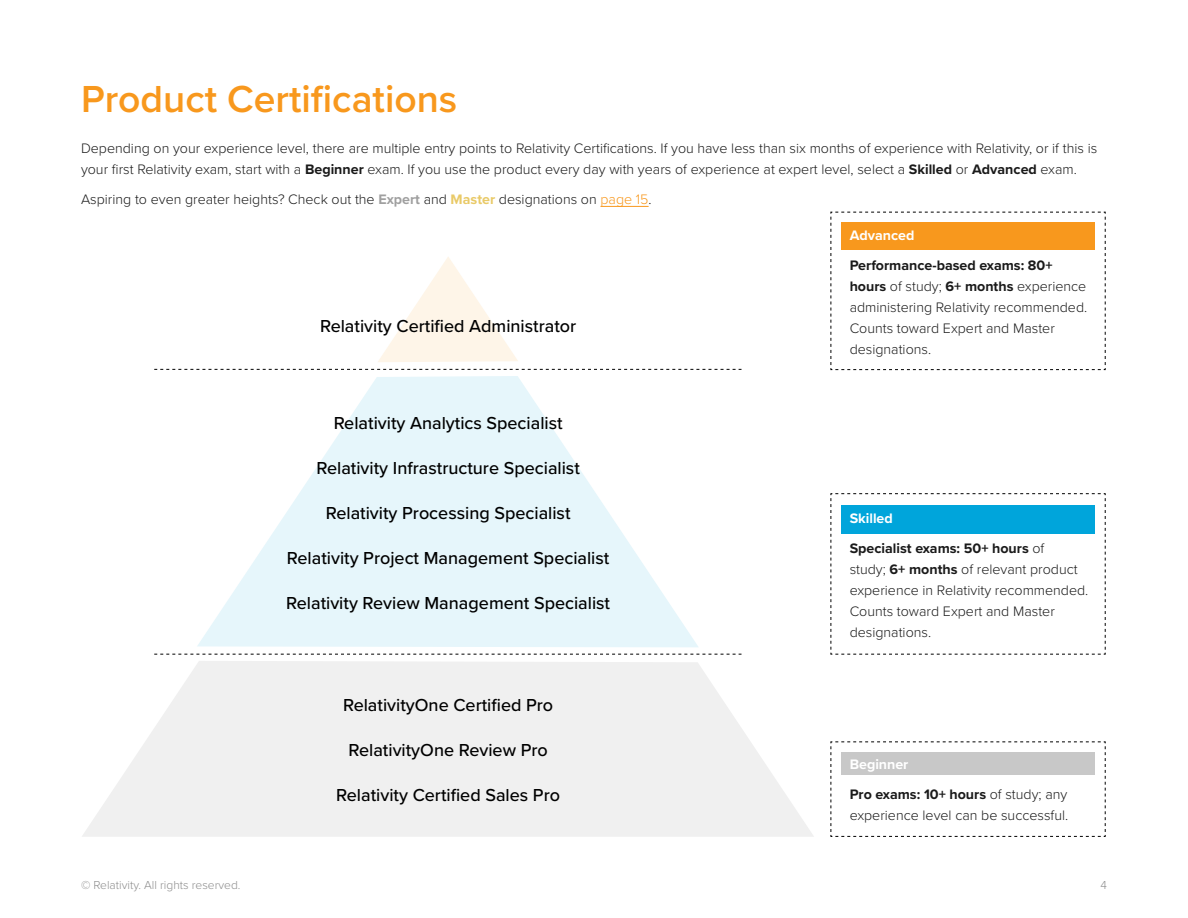
<style>
.page{position:relative;width:1188px;height:918px;background:#fff}
.page>*{position:absolute;margin:0;border:0;box-sizing:border-box;transform-origin:0 0}
.t1{font:600 39px "Proxima Nova";color:#f8981d}
.t2{font:500 18px "Proxima Nova";color:#000}
.Body_Copy{font:300 14.25px/21px "Proxima Nova";color:#1a1a1a}
.Body_Copy-2{font:700 14.25px "Proxima Nova";color:#fff}
.t3{font:300 12px "Proxima Nova";color:#8d8d8d}
.s1{font-weight:700}
.s2{font-weight:700;color:#a0a0a0}
.s3{font-weight:700;color:#e9ca68}
.s4{color:#f8981d}
</style>
<div class="page">
<svg style="left:378px;top:257px;width:140px;height:105px"></svg>
<svg style="left:197px;top:376px;width:501px;height:271px;fill:#e6f6fb"></svg>
<hr style="left:600px;top:206px;width:49px;height:1px;background:#f8981d">
<svg style="left:830px;top:211px;width:276px;height:159px"></svg>
<div style="left:841px;top:222px;width:254px;height:28px;background:#f8981d"></div>
<svg style="left:830px;top:493px;width:276px;height:162px"></svg>
<div style="left:841px;top:505px;width:254px;height:28px;background:#00a5db"></div>
<svg style="left:830px;top:741px;width:276px;height:96px"></svg>
<div style="left:841px;top:753px;width:254px;height:22px;background:#c8c8c8"></div>
<svg style="left:82px;top:661px;width:732px;height:176px;fill:#f0f0f0"></svg>
<svg style="left:154px;top:369px;width:588px;height:1px"></svg>
<svg style="left:154px;top:654px;width:588px;height:1px"></svg>
<p class="t1" style="left:81px;top:70px;width:378px">Product Certifications</p>
<p class="Body_Copy" style="left:81px;top:137px;width:1018px">Depending on your experience level, there are multiple entry points to Relativity Certifications. If you have less than six months of experience with Relativity, or if this is your first Relativity exam, start with a <span class="s1">Beginner</span> exam. If you use the product every day with years of experience at expert level, select a <span class="s1">Skilled</span> or <span class="s1">Advanced</span> exam.</p>
<p class="Body_Copy" style="left:81px;top:188px;width:572px">Aspiring to even greater heights? Check out the <span class="s2">Expert</span> and <span class="s3">Master</span> designations on <span class="s4">page 15</span>.</p>
<p class="Body_Copy-2" style="left:850px;top:224px;width:66px">Advanced</p>
<p class="Body_Copy" style="left:850px;top:254px;width:239px"><span class="s1">Performance-based exams: 80+ hours</span> of study; <span class="s1">6+ months</span> experience administering Relativity recommended.<br>Counts toward Expert and Master designations.</p>
<p class="t2" style="left:320px;top:313px;width:258px">Relativity Certified Administrator</p>
<p class="t2" style="left:334px;top:410px;width:230px">Relativity Analytics Specialist</p>
<p class="t2" style="left:317px;top:455px;width:265px">Relativity Infrastructure Specialist</p>
<p class="t2" style="left:326px;top:500px;width:246px">Relativity Processing Specialist</p>
<p class="t2" style="left:287px;top:545px;width:324px">Relativity Project Management Specialist</p>
<p class="t2" style="left:286px;top:590px;width:325px">Relativity Review Management Specialist</p>
<p class="t2" style="left:343px;top:692px;width:212px">RelativityOne Certified Pro</p>
<p class="t2" style="left:349px;top:737px;width:201px">RelativityOne Review Pro</p>
<p class="t2" style="left:336px;top:782px;width:225px">Relativity Certified Sales Pro</p>
<p class="Body_Copy-2" style="left:850px;top:508px;width:45px">Skilled</p>
<p class="Body_Copy" style="left:850px;top:537px;width:240px"><span class="s1">Specialist exams: 50+ hours</span> of<br>study; <span class="s1">6+ months</span> of relevant product experience in Relativity recommended.<br>Counts toward Expert and Master designations.</p>
<p class="Body_Copy-2" style="left:850px;top:753px;width:60px">Beginner</p>
<p class="Body_Copy" style="left:850px;top:783px;width:220px"><span class="s1">Pro exams: 10+ hours</span> of study; any experience level can be successful.</p>
<p class="t3" style="left:81px;top:876px;width:161px">© Relativity. All rights reserved.</p>
<p class="t3" style="left:1101px;top:876px;width:8px">4</p>
</div>
